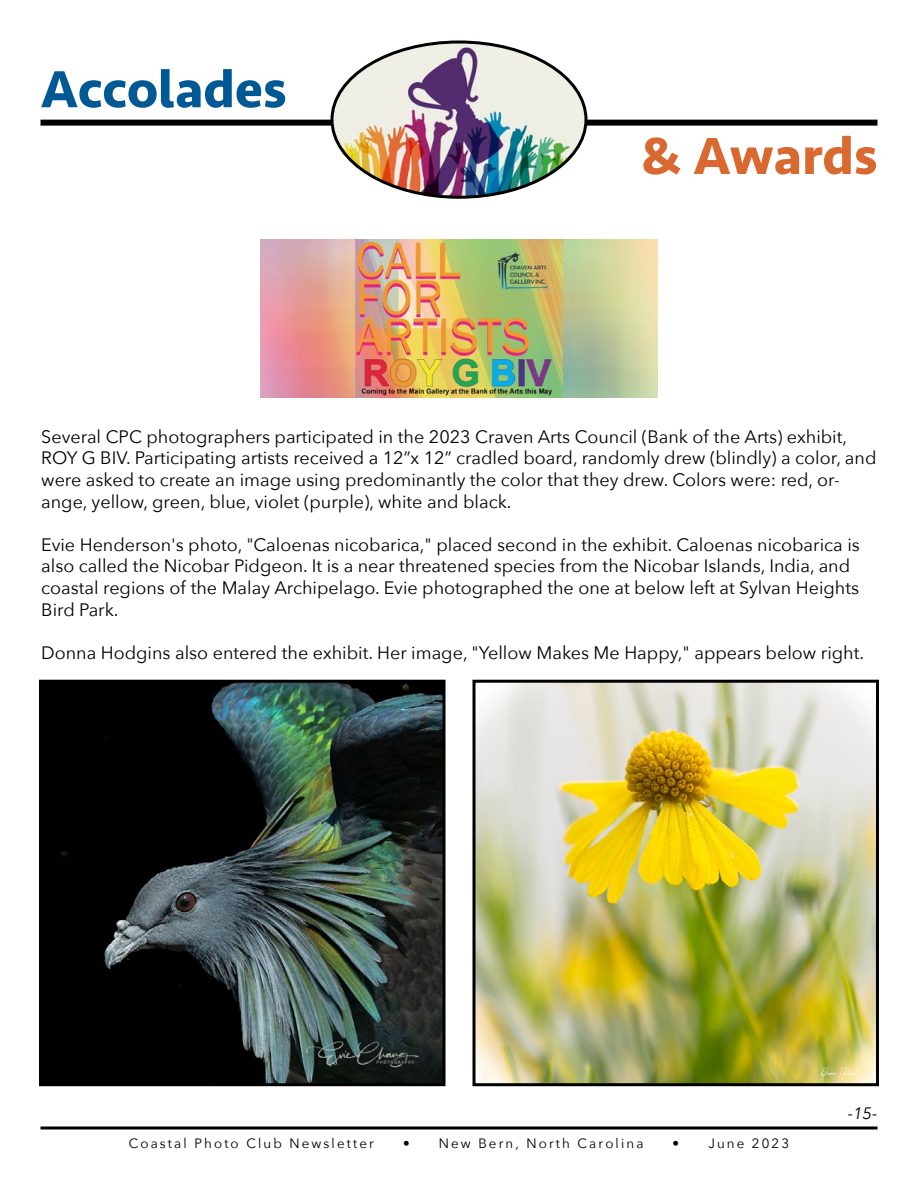
<style>
.page{position:relative;width:918px;height:1188px;background:#fff}
.page>*{position:absolute;margin:0;border:0;box-sizing:border-box;transform-origin:0 0}
.t1{font:700 54px "Seravek";color:#005895}
.t2{font:700 54px "Seravek";color:#d96931}
.t3{font:18px/21.6px "Avenir Next";color:#000}
.t4{font:italic 16.5px "Avenir Next";color:#000}
.t5{font:13.5px "Avenir Next";color:#000}
</style>
<div class="page">
<svg style="left:40px;top:1126px;width:838px;height:4px;background:#3f3f3f"></svg>
<div style="left:40px;top:120px;width:838px;height:6px;background:#000"></div>
<img style="left:332px;top:42px;width:254px;height:155px">
<img style="left:261px;top:240px;width:396px;height:158px">
<img style="left:43px;top:684px;width:399px;height:398px">
<div style="left:39px;top:680px;width:407px;height:406px;border:3px solid #000"></div>
<img style="left:476px;top:684px;width:399px;height:398px">
<div style="left:472px;top:680px;width:407px;height:406px;border:3px solid #000"></div>
<h1 class="t1" style="left:40px;top:46px;width:248px">Accolades</h1>
<h1 class="t2" style="left:641px;top:113px;width:238px">&amp; Awards</h1>
<p class="t3" style="left:41px;top:425px;width:837px">Several CPC photographers participated in the 2023 Craven Arts Council (Bank of the Arts) exhibit, ROY G BIV. Participating artists received a 12”x 12” cradled board, randomly drew (blindly) a color, and were asked to create an image using predominantly the color that they drew. Colors were: red, or&shy;ange, yellow, green, blue, violet (purple), white and black.</p>
<p class="t3" style="left:41px;top:533px;width:820px">Evie Henderson's photo, "Caloenas nicobarica," placed second in the exhibit. Caloenas nicobarica is also called the Nicobar Pidgeon. It is a near threatened species from the Nicobar Islands, India, and coastal regions of the Malay Archipelago. Evie photographed the one at below left at Sylvan Heights Bird Park.</p>
<p class="t3" style="left:41px;top:641px;width:824px">Donna Hodgins also entered the exhibit. Her image, "Yellow Makes Me Happy," appears below right.</p>
<p class="t5" style="left:129px;top:1131px;width:247px">Coastal Photo Club Newsletter</p>
<p class="t5" style="left:403px;top:1131px;width:242px">• New Bern, North Carolina</p>
<p class="t5" style="left:673px;top:1131px;width:119px">• June 2023</p>
<p class="t4" style="left:848px;top:1099px;width:31px">-15-</p>
</div>
